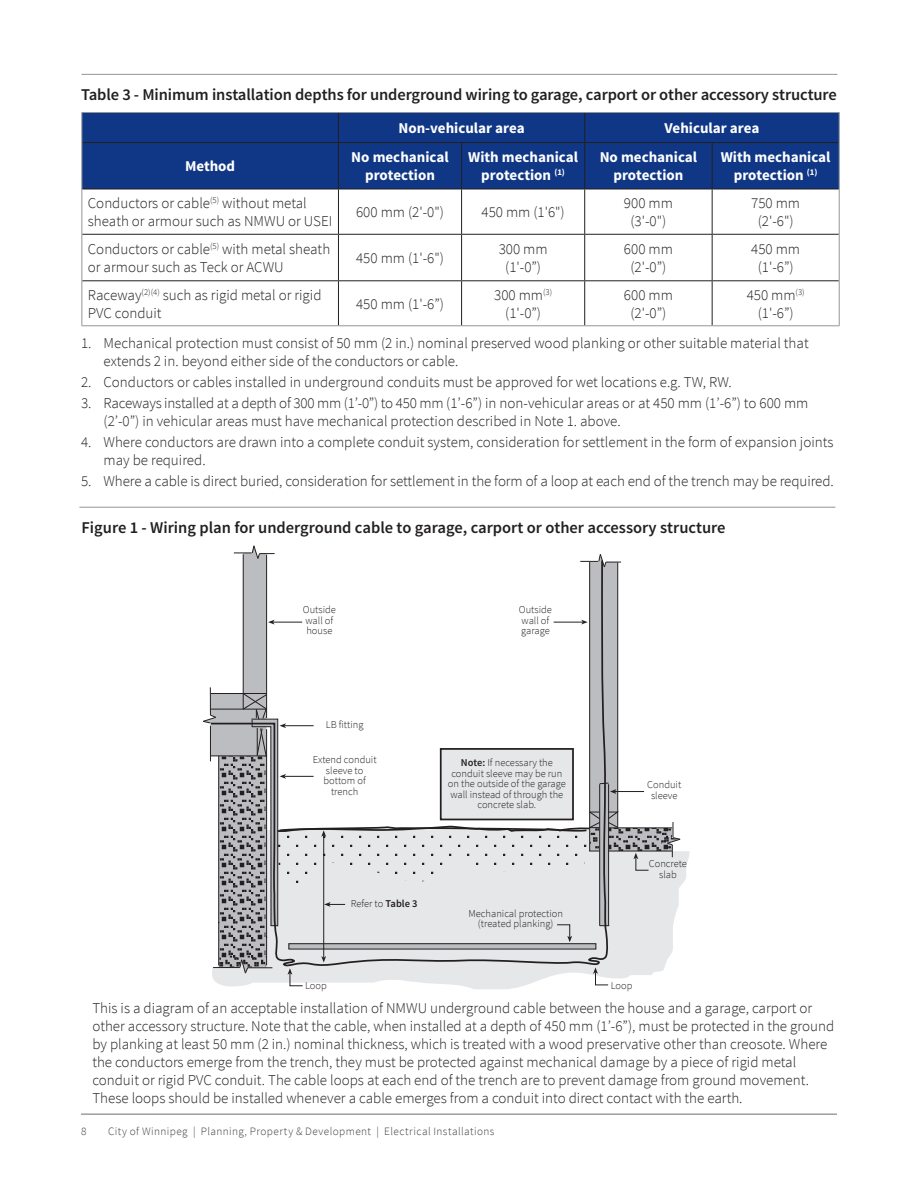
<style>
.page{position:relative;width:918px;height:1188px;background:#fff}
.page>*{position:absolute;margin:0;border:0;box-sizing:border-box;transform-origin:0 0}
.t1{font:600 16.5px "Source Sans Pro";letter-spacing:-.005em;color:#231f20}
.Body{font:300 15px/18px "Source Sans Pro";color:#231f20}
.Body-2{font:700 15px/18px "Source Sans Pro";color:#fff;text-align:center}
.t2{font:300 11.25px "Source Sans Pro";letter-spacing:.035em;color:#3e3e3f}
.t3{font:300 10.5px/10.5px "Source Sans Pro";color:#231f20;text-align:center}
.s1{font-weight:600}
</style>
<div class="page">
<hr style="left:81px;top:1114px;width:756px;height:1px;background:#6c6d70">
<div style="left:82px;top:113px;width:757px;height:76px;background:#103785"></div>
<svg style="left:338px;top:113px;width:1px;height:29px"></svg>
<svg style="left:584px;top:113px;width:1px;height:29px"></svg>
<hr style="left:82px;top:142px;width:256px;height:1px;background:#231f20">
<hr style="left:338px;top:142px;width:124px;height:1px;background:#231f20">
<hr style="left:338px;top:143px;width:1px;height:46px;background:#231f20">
<hr style="left:462px;top:142px;width:123px;height:1px;background:#231f20">
<hr style="left:461px;top:143px;width:1px;height:46px;background:#231f20">
<hr style="left:585px;top:142px;width:127px;height:1px;background:#231f20">
<hr style="left:584px;top:143px;width:1px;height:46px;background:#231f20">
<hr style="left:712px;top:142px;width:127px;height:1px;background:#231f20">
<hr style="left:712px;top:143px;width:1px;height:46px;background:#231f20">
<hr style="left:82px;top:189px;width:256px;height:1px;background:#231f20">
<hr style="left:338px;top:189px;width:124px;height:1px;background:#231f20">
<hr style="left:338px;top:189px;width:1px;height:45px;background:#231f20">
<hr style="left:462px;top:189px;width:123px;height:1px;background:#231f20">
<hr style="left:461px;top:189px;width:1px;height:45px;background:#231f20">
<hr style="left:585px;top:189px;width:127px;height:1px;background:#231f20">
<hr style="left:584px;top:189px;width:1px;height:45px;background:#231f20">
<hr style="left:712px;top:189px;width:127px;height:1px;background:#231f20">
<hr style="left:712px;top:189px;width:1px;height:45px;background:#231f20">
<hr style="left:82px;top:234px;width:256px;height:1px;background:#231f20">
<hr style="left:338px;top:234px;width:124px;height:1px;background:#231f20">
<hr style="left:338px;top:235px;width:1px;height:45px;background:#231f20">
<hr style="left:462px;top:234px;width:123px;height:1px;background:#231f20">
<hr style="left:461px;top:235px;width:1px;height:45px;background:#231f20">
<hr style="left:585px;top:234px;width:127px;height:1px;background:#231f20">
<hr style="left:584px;top:235px;width:1px;height:45px;background:#231f20">
<hr style="left:712px;top:234px;width:127px;height:1px;background:#231f20">
<hr style="left:712px;top:235px;width:1px;height:45px;background:#231f20">
<hr style="left:82px;top:280px;width:256px;height:1px;background:#231f20">
<hr style="left:338px;top:280px;width:124px;height:1px;background:#231f20">
<hr style="left:338px;top:281px;width:1px;height:44px;background:#231f20">
<hr style="left:462px;top:280px;width:123px;height:1px;background:#231f20">
<hr style="left:461px;top:281px;width:1px;height:44px;background:#231f20">
<hr style="left:585px;top:280px;width:127px;height:1px;background:#231f20">
<hr style="left:584px;top:281px;width:1px;height:44px;background:#231f20">
<hr style="left:712px;top:280px;width:127px;height:1px;background:#231f20">
<hr style="left:712px;top:281px;width:1px;height:44px;background:#231f20">
<hr style="left:81px;top:112px;width:257px;height:1px;background:#939598">
<hr style="left:81px;top:113px;width:1px;height:30px;background:#939598">
<hr style="left:338px;top:112px;width:124px;height:1px;background:#939598">
<hr style="left:462px;top:112px;width:123px;height:1px;background:#939598">
<hr style="left:585px;top:112px;width:127px;height:1px;background:#939598">
<hr style="left:712px;top:112px;width:128px;height:1px;background:#939598">
<hr style="left:839px;top:113px;width:1px;height:30px;background:#939598">
<hr style="left:81px;top:143px;width:1px;height:46px;background:#939598">
<hr style="left:839px;top:143px;width:1px;height:46px;background:#939598">
<hr style="left:81px;top:189px;width:1px;height:45px;background:#939598">
<hr style="left:839px;top:189px;width:1px;height:45px;background:#939598">
<hr style="left:81px;top:234px;width:1px;height:47px;background:#939598">
<hr style="left:839px;top:234px;width:1px;height:47px;background:#939598">
<hr style="left:81px;top:281px;width:1px;height:44px;background:#939598">
<hr style="left:839px;top:281px;width:1px;height:44px;background:#939598">
<hr style="left:81px;top:325px;width:257px;height:1px;background:#939598">
<hr style="left:338px;top:325px;width:124px;height:1px;background:#939598">
<hr style="left:462px;top:325px;width:123px;height:1px;background:#939598">
<hr style="left:585px;top:325px;width:127px;height:1px;background:#939598">
<hr style="left:712px;top:325px;width:128px;height:1px;background:#939598">
<hr style="left:81px;top:74px;width:756px;height:1px;background:#939598">
<svg style="left:228px;top:851px;width:461px;height:138px"></svg>
<svg style="left:203px;top:545px;width:478px;height:441px"></svg>
<hr style="left:79px;top:507px;width:756px;height:1px;background:#939598">
<h3 class="t1" style="left:81px;top:84px;width:757px">Table 3 - Minimum installation depths for underground wiring to garage, carport or other accessory structure</h3>
<p class="Body-2" style="left:398px;top:120px;width:128px">Non-vehicular area</p>
<p class="Body-2" style="left:665px;top:120px;width:96px">Vehicular area</p>
<p class="Body-2" style="left:185px;top:158px;width:52px">Method</p>
<p class="Body-2" style="left:351px;top:149px;width:99px">No mechanical protection</p>
<p class="Body-2" style="left:468px;top:149px;width:111px">With mechanical protection <sup>(1)</sup></p>
<p class="Body-2" style="left:600px;top:149px;width:99px">No mechanical protection</p>
<p class="Body-2" style="left:721px;top:149px;width:111px">With mechanical protection <sup>(1)</sup></p>
<p class="Body" style="left:88px;top:194px;width:246px">Conductors or cable<sup>(5)</sup> without metal sheath or armour such as NMWU or USEI</p>
<p class="Body" style="left:356px;top:203px;width:89px">600 mm (2'-0")</p>
<p class="Body" style="left:482px;top:203px;width:85px">450 mm (1'6")</p>
<p class="Body" style="left:624px;top:194px;width:50px">900 mm</p>
<p class="Body" style="left:630px;top:212px;width:37px">(3'-0")</p>
<p class="Body" style="left:751px;top:194px;width:50px">750 mm</p>
<p class="Body" style="left:758px;top:212px;width:37px">(2'-6")</p>
<p class="Body" style="left:88px;top:240px;width:244px">Conductors or cable<sup>(5)</sup> with metal sheath or armour such as Teck or ACWU</p>
<p class="Body" style="left:356px;top:249px;width:89px">450 mm (1'-6")</p>
<p class="Body" style="left:88px;top:286px;width:235px">Raceway<sup>(2)(4)</sup> such as rigid metal or rigid<br>PVC conduit</p>
<p class="Body" style="left:356px;top:295px;width:89px">450 mm (1'-6”)</p>
<p class="Body" style="left:499px;top:240px;width:50px">300 mm</p>
<p class="Body" style="left:505px;top:258px;width:37px">(1'-0”)</p>
<p class="Body" style="left:494px;top:286px;width:59px">300 mm<sup>(3)</sup></p>
<p class="Body" style="left:505px;top:304px;width:37px">(1'-0”)</p>
<p class="Body" style="left:624px;top:240px;width:50px">600 mm</p>
<p class="Body" style="left:630px;top:258px;width:37px">(2'-0”)</p>
<p class="Body" style="left:624px;top:286px;width:50px">600 mm</p>
<p class="Body" style="left:630px;top:304px;width:37px">(2'-0”)</p>
<p class="Body" style="left:751px;top:240px;width:50px">450 mm</p>
<p class="Body" style="left:758px;top:258px;width:37px">(1'-6”)</p>
<p class="Body" style="left:747px;top:286px;width:59px">450 mm<sup>(3)</sup></p>
<p class="Body" style="left:758px;top:304px;width:37px">(1'-6”)</p>
<p class="Body" style="left:104px;top:334px;width:707px;text-indent:-22px">1. Mechanical protection must consist of 50 mm (2 in.) nominal preserved wood planking or other suitable material that extends 2 in. beyond either side of the conductors or cable.</p>
<p class="Body" style="left:81px;top:373px;width:652px">2. Conductors or cables installed in underground conduits must be approved for wet locations e.g. TW, RW.</p>
<p class="Body" style="left:104px;top:394px;width:706px;text-indent:-22px">3. Raceways installed at a depth of 300 mm (1’-0”) to 450 mm (1’-6”) in non-vehicular areas or at 450 mm (1’-6”) to 600 mm (2’-0”) in vehicular areas must have mechanical protection described in Note 1. above.</p>
<p class="Body" style="left:104px;top:433px;width:732px;text-indent:-22px">4. Where conductors are drawn into a complete conduit system, consideration for settlement in the form of expansion joints may be required.</p>
<p class="Body" style="left:81px;top:472px;width:754px">5. Where a cable is direct buried, consideration for settlement in the form of a loop at each end of the trench may be required.</p>
<h3 class="t1" style="left:82px;top:517px;width:646px">Figure 1 - Wiring plan for underground cable to garage, carport or other accessory structure</h3>
<p class="t3" style="left:303px;top:604px;width:35px;text-align:left">Outside wall of house</p>
<p class="t3" style="left:519px;top:604px;width:35px;text-align:left">Outside wall of garage</p>
<p class="t3" style="left:326px;top:720px;width:39px">LB fitting</p>
<p class="t3" style="left:313px;top:754px;width:65px">Extend conduit sleeve to bottom of trench</p>
<p class="t3" style="left:448px;top:758px;width:120px"><span class="s1">Note:</span> If necessary the conduit sleeve may be run on the outside of the garage wall instead of through the concrete slab.</p>
<p class="t3" style="left:647px;top:779px;width:35px">Conduit sleeve</p>
<p class="t3" style="left:351px;top:898px;width:68px">Refer to <span class="s1">Table 3</span></p>
<p class="t3" style="left:468px;top:908px;width:96px">Mechanical protection (treated planking)</p>
<p class="t3" style="left:649px;top:858px;width:40px">Concrete slab</p>
<p class="t3" style="left:305px;top:981px;width:23px">Loop</p>
<p class="t3" style="left:611px;top:980px;width:23px">Loop</p>
<p class="Body" style="left:92px;top:999px;width:743px">This is a diagram of an acceptable installation of NMWU underground cable between the house and a garage, carport or other accessory structure. Note that the cable, when installed at a depth of 450 mm (1’-6”), must be protected in the ground by planking at least 50 mm (2 in.) nominal thickness, which is treated with a wood preservative other than creosote. Where the conductors emerge from the trench, they must be protected against mechanical damage by a piece of rigid metal conduit or rigid PVC conduit. The cable loops at each end of the trench are to prevent damage from ground movement.<br>These loops should be installed whenever a cable emerges from a conduit into direct contact with the earth.</p>
<p class="t2" style="left:81px;top:1125px;width:7px">8</p>
<p class="t2" style="left:108px;top:1125px;width:388px">City of Winnipeg | Planning, Property &amp; Development | Electrical Installations</p>
</div>
